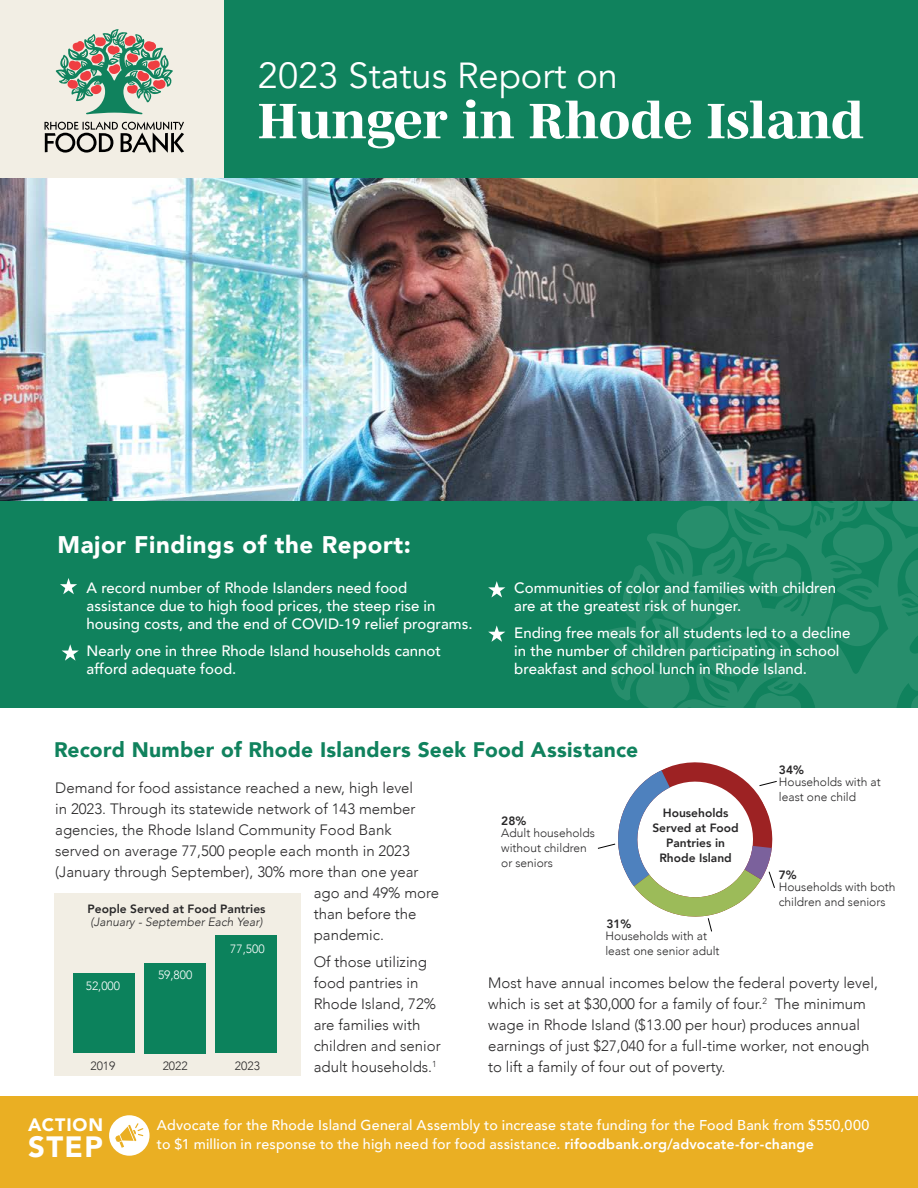
<style>
.page{position:relative;width:918px;height:1188px;background:#fff}
.page>*{position:absolute;margin:0;border:0;box-sizing:border-box;transform-origin:0 0}
.t1{font:800 50.85px "Mencken Std";color:#fff}
.t2{font:36.15px "Avenir";color:#fff}
.t3{font:900 29.4px "Avenir";color:#fff}
.t4{font:900 24px "Avenir";letter-spacing:.025em;color:#fff}
.t5{font:900 21px "Avenir";letter-spacing:.015em;color:#10825d}
.t6{font:900 18px "Avenir";letter-spacing:.05em;color:#fff}
.t7{font:300 15px/21px "Avenir";color:#292829}
.t8{font:500 15px/18px "Avenir";color:#fff}
.t9{font:500 14.25px/19.5px "Avenir";letter-spacing:.01em;color:#fff}
.t10{font:300 12px/15px "Avenir";color:#292829}
.t11{font:800 12px/15px "Avenir";color:#292829;text-align:center}
.t12{font:italic 300 12px "Avenir";color:#292829}
.t13{font:300 12px "Avenir";color:#fff}
.s1{font-weight:800}
</style>
<div class="page">
<img style="left:0;top:177px;width:918px;height:324px">
<div style="left:224px;top:0;width:694px;height:177px;background:#10825d"></div>
<div style="left:0;top:1096px;width:918px;height:92px;background:#eaaf23"></div>
<div style="left:0;top:501px;width:918px;height:206px;background:#10825d"></div>
<svg style="left:605px;top:501px;width:313px;height:206px;fill:#278e6c"></svg>
<svg style="left:60px;top:578px;width:17px;height:16px"></svg>
<svg style="left:62px;top:644px;width:17px;height:17px"></svg>
<svg style="left:488px;top:581px;width:17px;height:16px"></svg>
<svg style="left:488px;top:625px;width:17px;height:17px"></svg>
<div style="left:54px;top:894px;width:246px;height:182px;background:#f2eee4"></div>
<div style="left:74px;top:974px;width:61px;height:79px;background:#0c825c"></div>
<div style="left:145px;top:963px;width:61px;height:90px;background:#0c825c"></div>
<div style="left:216px;top:936px;width:61px;height:117px;background:#0c825c"></div>
<svg style="left:597px;top:762px;width:180px;height:170px"></svg>
<div style="left:0;top:0;width:224px;height:177px;background:#f2eee4"></div>
<svg style="left:55px;top:29px;width:118px;height:85px"></svg>
<svg style="left:45px;top:122px;width:139px;height:30px"></svg>
<div style="left:109px;top:1115px;width:41px;height:41px;background:#fff;border-radius:50%"></div>
<svg style="left:115px;top:1123px;width:28px;height:25px"></svg>
<h2 class="t2" style="left:258px;top:62px;width:362px">2023 Status Report on</h2>
<h1 class="t1" style="left:258px;top:99px;width:608px">Hunger in Rhode Island</h1>
<h3 class="t4" style="left:57px;top:534px;width:355px">Major Findings of the Report:</h3>
<p class="t8" style="left:87px;top:580px;width:387px">A record number of Rhode Islanders need food assistance due to high food prices, the steep rise in housing costs, and the end of COVID-19 relief programs.</p>
<p class="t8" style="left:87px;top:643px;width:356px">Nearly one in three Rhode Island households cannot afford adequate food.</p>
<p class="t8" style="left:514px;top:581px;width:324px">Communities of color and families with children are at the greatest risk of hunger.</p>
<p class="t8" style="left:514px;top:626px;width:338px">Ending free meals for all students led to a decline in the number of children participating in school breakfast and school lunch in Rhode Island.</p>
<h3 class="t5" style="left:54px;top:741px;width:586px">Record Number of Rhode Islanders Seek Food Assistance</h3>
<p class="t11" style="left:779px;top:763px;width:27px">34%</p>
<p class="t7" style="left:55px;top:778px;width:360px">Demand for food assistance reached a new, high level</p>
<p class="t7" style="left:55px;top:798px;width:362px">in 2023. Through its statewide network of 143 member</p>
<p class="t7" style="left:55px;top:820px;width:338px">agencies, the Rhode Island Community Food Bank</p>
<p class="t7" style="left:55px;top:841px;width:356px">served on average 77,500 people each month in 2023</p>
<p class="t7" style="left:55px;top:862px;width:365px">(January through September), 30% more than one year</p>
<p class="t7" style="left:314px;top:883px;width:127px">ago and 49% more</p>
<p class="t7" style="left:314px;top:904px;width:104px">than before the</p>
<p class="t7" style="left:314px;top:925px;width:72px">pandemic.</p>
<p class="t7" style="left:314px;top:953px;width:128px">Of those utilizing food pantries in<br>Rhode Island, 72% are families with children and senior adult households.<sup>1</sup></p>
<p class="t11" style="left:88px;top:902px;width:179px">People Served at Food Pantries</p>
<p class="t12" style="left:91px;top:917px;width:173px">(January - September Each Year)</p>
<p class="t13" style="left:230px;top:944px;width:36px">77,500</p>
<p class="t13" style="left:158px;top:969px;width:36px">59,800</p>
<p class="t13" style="left:86px;top:980px;width:36px">52,000</p>
<p class="t10" style="left:90px;top:1060px;width:26px">2019</p>
<p class="t10" style="left:163px;top:1060px;width:26px">2022</p>
<p class="t10" style="left:235px;top:1060px;width:26px">2023</p>
<p class="t11" style="left:501px;top:814px;width:27px">28%</p>
<p class="t10" style="left:501px;top:826px;width:95px">Adult households without children or seniors</p>
<p class="t11" style="left:652px;top:806px;width:88px">Households<br>Served at Food<br>Pantries in<br>Rhode Island</p>
<p class="t11" style="left:606px;top:917px;width:27px">31%</p>
<p class="t10" style="left:605px;top:929px;width:116px">Households with at least one senior adult</p>
<p class="t10" style="left:779px;top:775px;width:103px">Households with at least one child</p>
<p class="t11" style="left:779px;top:868px;width:19px">7%</p>
<p class="t10" style="left:779px;top:880px;width:118px">Households with both children and seniors</p>
<p class="t7" style="left:488px;top:974px;width:391px">Most have annual incomes below the federal poverty level, which is set at $30,000 for a family of four.<sup>2</sup> The minimum wage in Rhode Island ($13.00 per hour) produces annual earnings of just $27,040 for a full-time worker, not enough to lift a family of four out of poverty.</p>
<p class="t6" style="left:28px;top:1117px;width:77px">ACTION</p>
<h3 class="t3" style="left:28px;top:1135px;width:76px">STEP</h3>
<p class="t9" style="left:157px;top:1116px;width:714px">Advocate for the Rhode Island General Assembly to increase state funding for the Food Bank from $550,000 to $1 million in response to the high need for food assistance. <span class="s1">rifoodbank.org/advocate-for-change</span></p>
</div>
